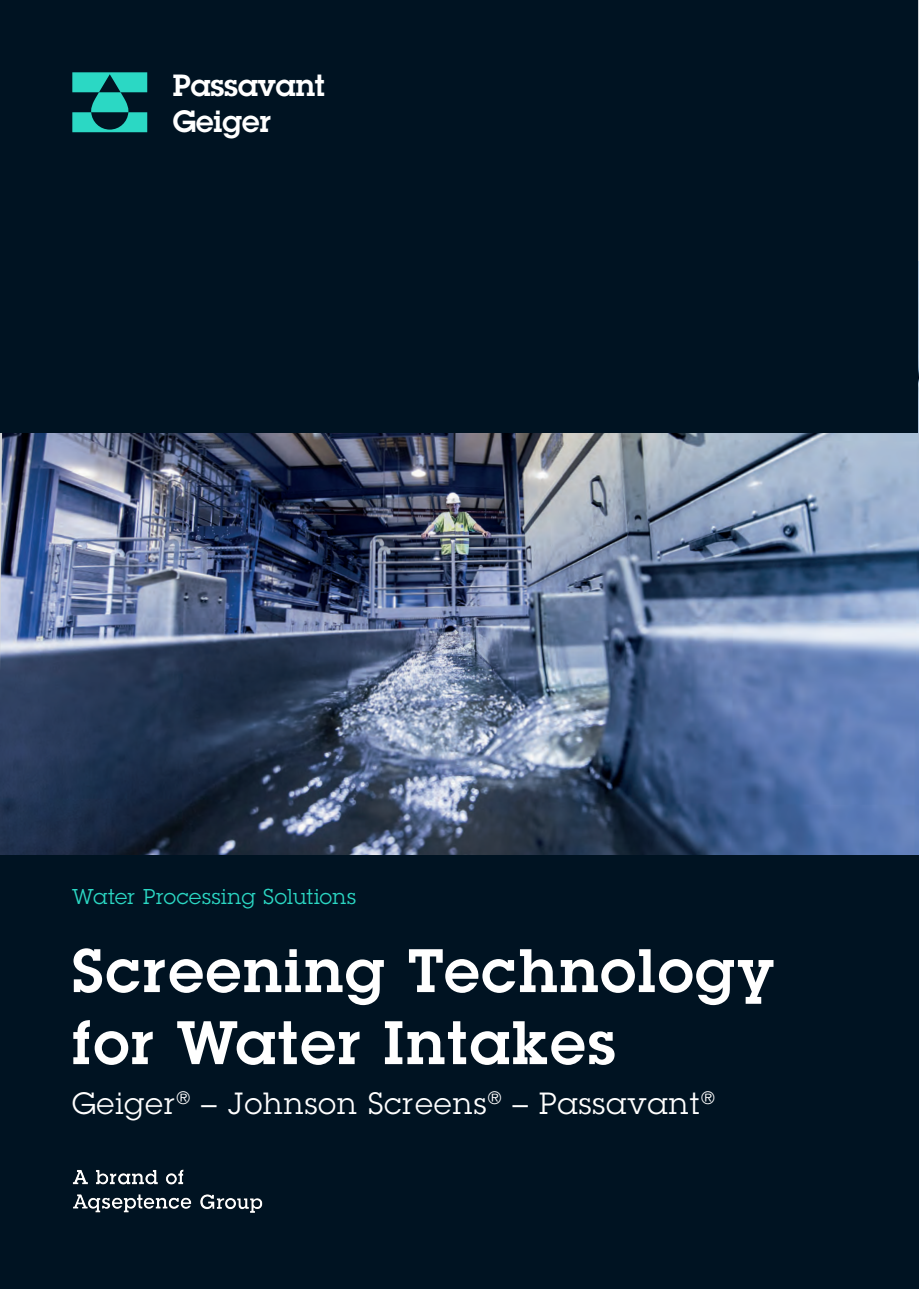
<style>
.page{position:relative;width:919px;height:1289px;background:#fff}
.page>*{position:absolute;margin:0;border:0;box-sizing:border-box;transform-origin:0 0}
.t1{font:600 60px/72px "Lubalin Graph Std";letter-spacing:.04em;color:#fff}
.t2{font:30px "Lubalin Graph Std";letter-spacing:.04em;color:#fff}
.t3{font:600 30px/36px "Lubalin Graph Std";color:#fff}
.t4{font:21px "Lubalin Graph Std";letter-spacing:.03em;color:#2bd8c4}
</style>
<div class="page">
<img style="left:0;top:253px;width:918px;height:602px">
<div style="left:0;top:855px;width:918px;height:433px;background:#001322"></div>
<div style="left:1px;top:1px;width:917px;height:432px;background:#001322"></div>
<svg style="left:72px;top:72px;width:75px;height:60px"></svg>
<img style="left:72px;top:1169px;width:191px;height:44px">
<p class="t3" style="left:173px;top:67px;width:154px">Passavant<br>Geiger</p>
<p class="t4" style="left:72px;top:883px;width:285px">Water Processing Solutions</p>
<p class="t1" style="left:72px;top:933px;width:702px">Screening Technology for Water Intakes</p>
<p class="t2" style="left:72px;top:1084px;width:644px">Geiger<sup>®</sup> – Johnson Screens<sup>®</sup> – Passavant<sup>®</sup></p>
</div>
